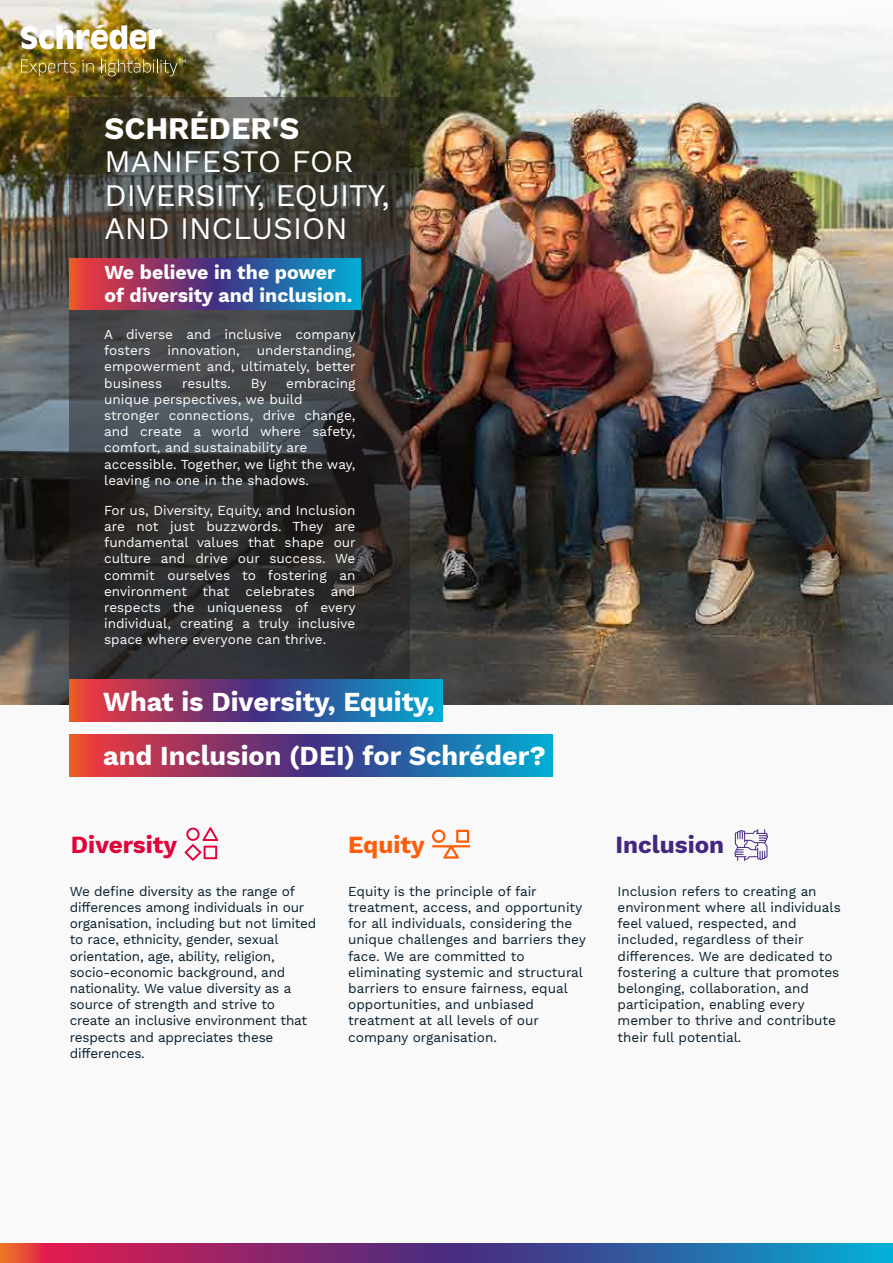
<style>
.page{position:relative;width:893px;height:1263px;background:#fff}
.page>*{position:absolute;margin:0;border:0;box-sizing:border-box;transform-origin:0 0}
.t1{font:30.9px/33.6px "Work Sans";color:#fff}
.t2{font:700 30.9px "Work Sans";color:#fff}
.t3{font:700 27px/54px "Work Sans";color:#fff}
.t4{font:700 24.15px "Work Sans";color:#e2013a}
.t5{font:700 24.15px "Work Sans";color:#432680}
.t6{font:700 24.15px "Work Sans";color:#fc5d08}
.t7{font:700 19.5px/23.4px "Work Sans";color:#fff}
.t8{font:13.5px/16.2px "Work Sans";color:#051c2c}
.t9{font:13.5px/16.2px "Work Sans";color:#fff}
</style>
<div class="page">
<div style="left:0;top:416px;width:893px;height:836px;background:#f9f9f9"></div>
<img style="left:0;top:0;width:893px;height:704px">
<svg style="left:432px;top:829px;width:38px;height:30px"></svg>
<svg style="left:185px;top:827px;width:33px;height:34px"></svg>
<svg style="left:734px;top:829px;width:34px;height:32px"></svg>
<svg style="left:70px;top:98px;width:340px;height:582px;background:#373736"></svg>
<svg style="left:70px;top:258px;width:290px;height:52px;background:#605183"></svg>
<svg style="left:0;top:1244px;width:893px;height:19px;background:#624885"></svg>
<svg style="left:70px;top:680px;width:373px;height:42px;background:#5f5284"></svg>
<svg style="left:70px;top:734px;width:482px;height:42px;background:#5f5283"></svg>
<img style="left:21px;top:25px;width:141px;height:25px">
<svg style="left:21px;top:59px;width:55px;height:17px"></svg>
<svg style="left:82px;top:60px;width:12px;height:12px"></svg>
<svg style="left:101px;top:59px;width:84px;height:17px"></svg>
<h1 class="t2" style="left:104px;top:105px;width:196px">SCHRÉDER'S</h1>
<h1 class="t1" style="left:104px;top:146px;width:287px">MANIFESTO FOR<br>DIVERSITY, EQUITY,<br>AND INCLUSION</h1>
<h3 class="t7" style="left:105px;top:260px;width:249px">We believe in the power of diversity and inclusion.</h3>
<p class="t9" style="left:104px;top:327px;width:253px">A diverse and inclusive company fosters</p>
<p class="t9" style="left:104px;top:343px;width:253px;text-align:justify;text-indent:153px">understanding, empowerment and, ultimately, better business</p>
<p class="t9" style="left:168px;top:343px;width:74px">innovation,</p>
<p class="t9" style="left:104px;top:376px;width:253px;text-indent:182px">embracing unique perspectives, we build stronger connections, drive change, and create a world where safety, comfort, and sustainability are accessible. Together, we light the way, leaving no one in the shadows.</p>
<p class="t9" style="left:104px;top:503px;width:253px;text-align:justify">For us, Diversity, Equity, and Inclusion are not just buzzwords. They are fundamental values that shape our culture and drive our success. We commit ourselves to fostering an environment that celebrates and respects the uniqueness of every individual, creating a truly inclusive space where everyone can thrive.</p>
<p class="t9" style="left:182px;top:376px;width:50px">results.</p>
<p class="t9" style="left:251px;top:376px;width:18px">By</p>
<h2 class="t3" style="left:103px;top:674px;width:444px">What is Diversity, Equity,<br>and Inclusion (DEI) for Schréder?</h2>
<h3 class="t4" style="left:71px;top:826px;width:108px">Diversity</h3>
<h3 class="t6" style="left:348px;top:826px;width:78px">Equity</h3>
<h3 class="t5" style="left:615px;top:826px;width:110px">Inclusion</h3>
<p class="t8" style="left:70px;top:884px;width:248px">We define diversity as the range of differences among individuals in our organisation, including but not limited to race, ethnicity, gender, sexual orientation, age, ability, religion, socio-economic background, and nationality. We value diversity as a source of strength and strive to create an inclusive environment that respects and appreciates these differences.</p>
<p class="t8" style="left:617px;top:884px;width:225px">Inclusion refers to creating an environment where all individuals feel valued, respected, and included, regardless of their differences. We are dedicated to fostering a culture that promotes belonging, collaboration, and participation, enabling every member to thrive and contribute their full potential.</p>
<p class="t8" style="left:348px;top:884px;width:239px">Equity is the principle of fair treatment, access, and opportunity for all individuals, considering the unique challenges and barriers they face. We are committed to eliminating systemic and structural barriers to ensure fairness, equal opportunities, and unbiased treatment at all levels of our company organisation.</p>
</div>
